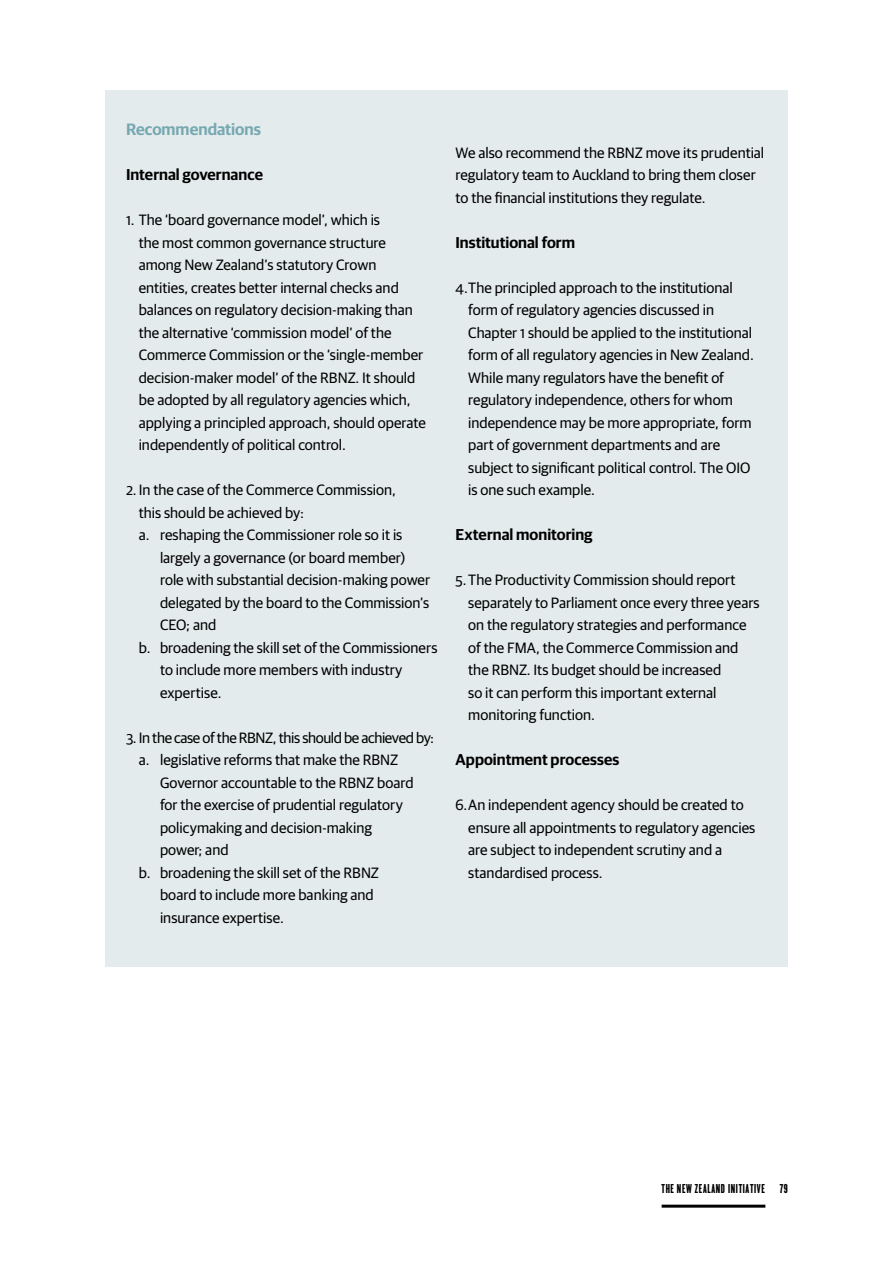
<style>
.page{position:relative;width:893px;height:1263px;background:#fff}
.page>*{position:absolute;margin:0;border:0;box-sizing:border-box;transform-origin:0 0}
.t1{font:600 16.5px "Guardian Sans";color:#76a8b2}
.t2{font:600 15.75px "Guardian Sans";color:#000}
.t3{font:15px/22.5px "Guardian Sans";color:#000}
.t4{font:15px/22.5px "Guardian Sans";letter-spacing:-.025em;color:#000}
.t5{font:13.5px "Cyclone Background";letter-spacing:.05em;color:#000}
</style>
<div class="page">
<hr style="left:662px;top:1205px;width:103px;height:3px;background:#000">
<div style="left:105px;top:90px;width:683px;height:877px;background:#e4ebec"></div>
<p class="t1" style="left:126px;top:117px;width:137px">Recommendations</p>
<p class="t2" style="left:126px;top:163px;width:138px">Internal governance</p>
<p class="t3" style="left:139px;top:207px;width:289px;text-indent:-13px">1. The ‘board governance model’, which is<br>the most common governance structure among New Zealand’s statutory Crown entities, creates better internal checks and balances on regulatory decision-making than the alternative ‘commission model’ of the Commerce Commission or the ‘single-member decision-maker model’ of the RBNZ. It should be adopted by all regulatory agencies which, applying a principled approach, should operate independently of political control.</p>
<p class="t3" style="left:126px;top:477px;width:271px">2. In the case of the Commerce Commission,</p>
<p class="t3" style="left:139px;top:500px;width:167px">this should be achieved by:</p>
<p class="t3" style="left:139px;top:522px;width:265px">a. reshaping the Commissioner role so it is</p>
<p class="t3" style="left:160px;top:545px;width:247px">largely a governance (or board member)</p>
<p class="t3" style="left:160px;top:567px;width:272px">role with substantial decision-making power</p>
<p class="t3" style="left:160px;top:590px;width:271px">delegated by the board to the Commission’s</p>
<p class="t3" style="left:160px;top:612px;width:58px">CEO; and</p>
<p class="t3" style="left:139px;top:635px;width:300px">b. broadening the skill set of the Commissioners</p>
<p class="t3" style="left:160px;top:657px;width:244px">to include more members with industry</p>
<p class="t3" style="left:160px;top:680px;width:63px">expertise.</p>
<p class="t4" style="left:139px;top:725px;width:297px;text-indent:-13px">3. In the case of the RBNZ, this should be achieved by: a. legislative reforms that make the RBNZ</p>
<p class="t3" style="left:160px;top:770px;width:255px">Governor accountable to the RBNZ board</p>
<p class="t3" style="left:160px;top:792px;width:244px">for the exercise of prudential regulatory</p>
<p class="t3" style="left:160px;top:815px;width:213px">policymaking and decision-making</p>
<p class="t3" style="left:160px;top:837px;width:70px">power; and</p>
<p class="t3" style="left:139px;top:860px;width:242px">b. broadening the skill set of the RBNZ</p>
<p class="t3" style="left:160px;top:882px;width:215px">board to include more banking and</p>
<p class="t3" style="left:160px;top:905px;width:125px">insurance expertise.</p>
<p class="t3" style="left:455px;top:140px;width:310px">We also recommend the RBNZ move its prudential regulatory team to Auckland to bring them closer to the financial institutions they regulate.</p>
<p class="t2" style="left:455px;top:230px;width:121px">Institutional form</p>
<p class="t3" style="left:468px;top:275px;width:287px;text-indent:-13px">4.The principled approach to the institutional form of regulatory agencies discussed in Chapter 1 should be applied to the institutional form of all regulatory agencies in New Zealand.<br>While many regulators have the benefit of regulatory independence, others for whom independence may be more appropriate, form part of government departments and are subject to significant political control. The OIO is one such example.</p>
<p class="t2" style="left:455px;top:523px;width:139px">External monitoring</p>
<p class="t3" style="left:468px;top:567px;width:293px;text-indent:-13px">5.The Productivity Commission should report separately to Parliament once every three years on the regulatory strategies and performance of the FMA, the Commerce Commission and the RBNZ. Its budget should be increased<br>so it can perform this important external monitoring function.</p>
<p class="t2" style="left:455px;top:748px;width:165px">Appointment processes</p>
<p class="t3" style="left:468px;top:792px;width:289px;text-indent:-13px">6.An independent agency should be created to ensure all appointments to regulatory agencies are subject to independent scrutiny and a standardised process.</p>
<p class="t5" style="left:661px;top:1181px;width:128px">THE NEW ZEALAND INITIATIVE 79</p>
</div>
